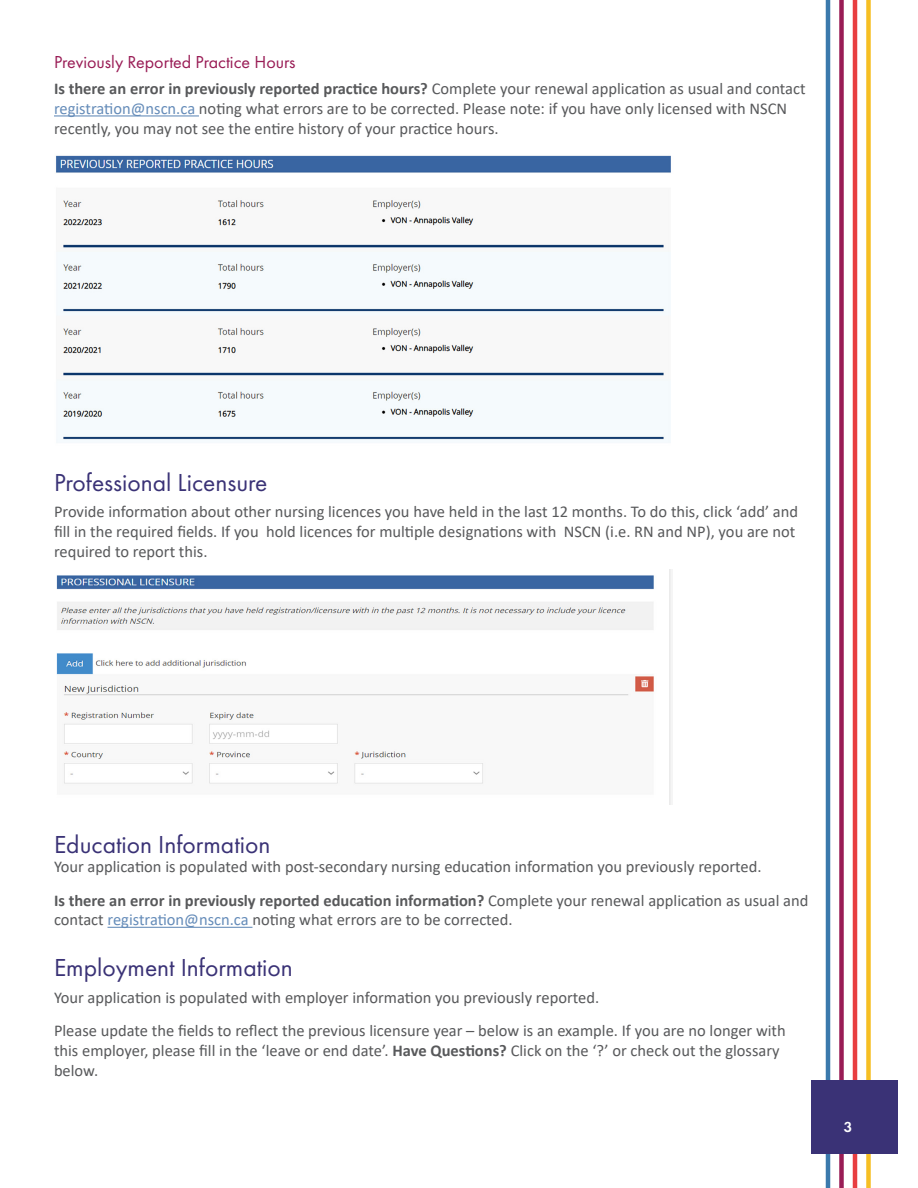
<style>
.page{position:relative;width:918px;height:1188px;background:#fff}
.page>*{position:absolute;margin:0;border:0;box-sizing:border-box;transform-origin:0 0}
.t1{font:25.5px "Futura PT";color:#3a3276}
.t2{font:18px "Futura PT";color:#991c55}
.t3{font:16.5px/19.8px "Calibri";color:#58595b}
.t4{font:600 15px "Futura PT";color:#fff}
.s1{font-weight:700}
.s2{color:#658cb9}
</style>
<div class="page">
<hr style="left:826px;top:0;width:4px;height:1188px;background:#3b79ac">
<div style="left:839px;top:0;width:5px;height:1188px;background:#991c55"></div>
<hr style="left:853px;top:0;width:4px;height:1188px;background:#e83e41">
<div style="left:866px;top:0;width:5px;height:1188px;background:#f6bf23"></div>
<div style="left:811px;top:1080px;width:86px;height:73px;background:#3a3276"></div>
<hr style="left:54px;top:115px;width:145px;height:1px;background:#658cb9">
<hr style="left:108px;top:927px;width:144px;height:1px;background:#658cb9">
<img style="left:56px;top:155px;width:615px;height:288px">
<img style="left:56px;top:569px;width:615px;height:235px">
<p class="t2" style="left:54px;top:51px;width:243px">Previously Reported Practice Hours</p>
<p class="t3" style="left:54px;top:78px;width:753px"><span class="s1">Is there an error in previously reported practice hours?</span> Complete your renewal application as usual and contact <span class="s2">registration@nscn.ca</span> noting what errors are to be corrected. Please note: if you have only licensed with NSCN recently, you may not see the entire history of your practice hours.</p>
<h1 class="t1" style="left:54px;top:467px;width:215px">Professional Licensure</h1>
<p class="t3" style="left:54px;top:501px;width:746px">Provide information about other nursing licences you have held in the last 12 months. To do this, click ‘add’ and fill in the required fields. If you hold licences for multiple designations with NSCN (i.e. RN and NP), you are not required to report this.</p>
<h1 class="t1" style="left:54px;top:829px;width:218px">Education Information</h1>
<p class="t3" style="left:54px;top:850px;width:756px;line-height:33.3px">Your application is populated with post-secondary nursing education information you previously reported.<br><span class="s1">Is there an error in previously reported education information?</span> Complete your renewal application as usual and</p>
<p class="t3" style="left:54px;top:910px;width:460px">contact <span class="s2">registration@nscn.ca</span> noting what errors are to be corrected.</p>
<h1 class="t1" style="left:54px;top:953px;width:240px">Employment Information</h1>
<p class="t3" style="left:54px;top:980px;width:733px;line-height:33.3px">Your application is populated with employer information you previously reported.<br>Please update the fields to reflect the previous licensure year – below is an example. If you are no longer with</p>
<p class="t3" style="left:54px;top:1040px;width:727px">this employer, please fill in the ‘leave or end date’. <span class="s1">Have Questions?</span> Click on the ‘?’ or check out the glossary below.</p>
<p class="t4" style="left:844px;top:1118px;width:10px">3</p>
</div>
